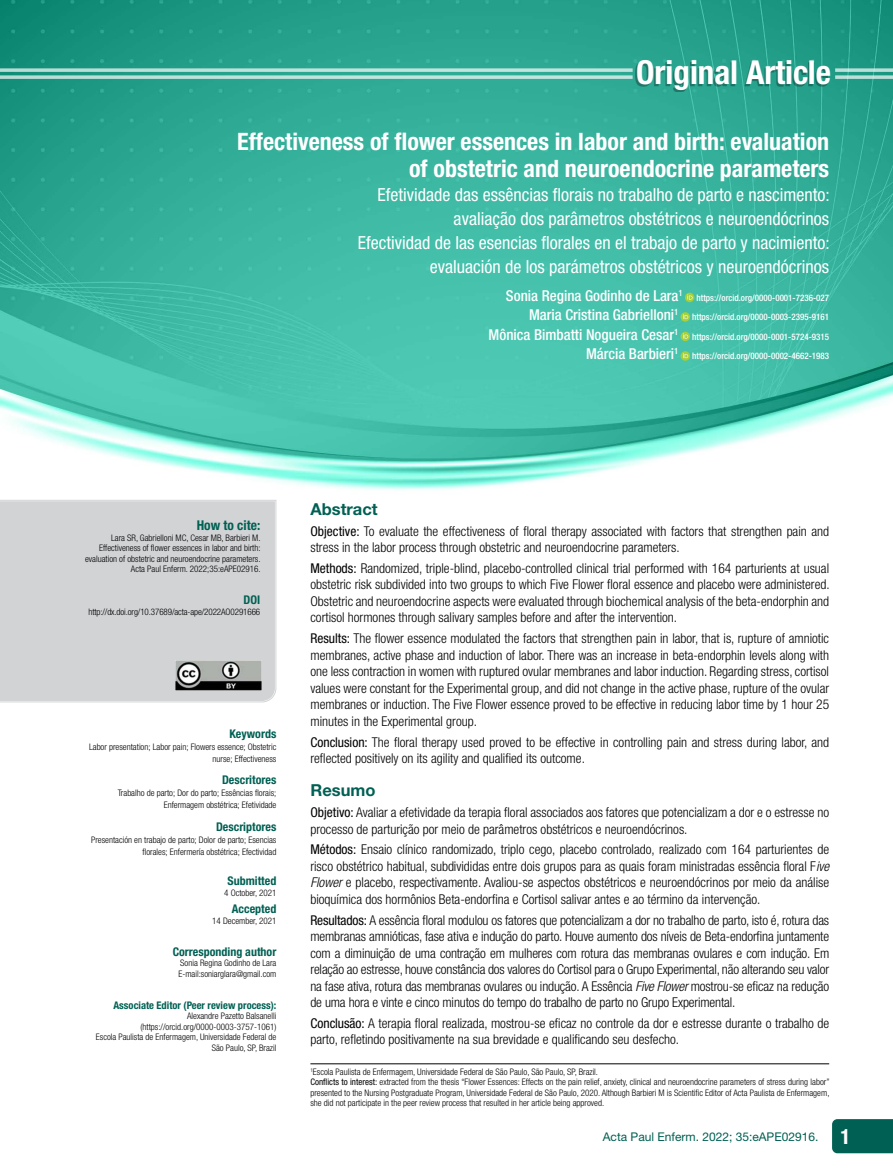
<style>
.page{position:relative;width:893px;height:1170px;background:#fff}
.page>*{position:absolute;margin:0;border:0;box-sizing:border-box;transform-origin:0 0}
.t1{font:700 condensed 33px "Helvetica Neue LT Std";color:#fff}
.t2{font:700 condensed 24px/27px "Helvetica Neue LT Std";color:#fff;text-align:right}
.t3{font:condensed 18px/24px "Helvetica Neue LT Std";color:#fff;text-align:right}
.t4{font:700 16.5px "Helvetica Neue LT Std";color:#006053}
.t5{font:500 condensed 15px "Helvetica Neue LT Std";color:#fff}
.t6{font:300 condensed 13.5px/16.5px "Helvetica Neue LT Std";color:#000}
.t7{font:700 condensed 13.5px "Helvetica Neue LT Std";color:#006053}
.t8{font:700 condensed 12px "Helvetica Neue LT Std";color:#006053}
.t9{font:12px "Helvetica Neue LT Std";color:#006053}
.t10{font:700 condensed 10.5px "Helvetica Neue LT Std";color:#006053}
.t11{font:300 condensed 9px/10.5px "Helvetica Neue LT Std";color:#000;text-align:right}
.t12{font:500 condensed 9px "Helvetica Neue LT Std";color:#fff}
.s1{font-weight:400}
.s2{font-style:italic}
.s3{font-weight:700;font-stretch:condensed;font-size:21px;color:#fff}
</style>
<div class="page">
<div style="left:832px;top:1119px;width:61px;height:34px;background:#006053"></div>
<img style="left:0;top:0;width:893px;height:490px">
<svg style="left:835px;top:75px;width:58px;height:4px"></svg>
<svg style="left:835px;top:68px;width:58px;height:4px"></svg>
<svg style="left:0;top:500px;width:277px;height:203px;background:#e1e3e3"></svg>
<div style="left:0;top:501px;width:275px;height:199px;background:#d1d3d4"></div>
<img style="left:175px;top:660px;width:86px;height:30px">
<svg style="left:685px;top:293px;width:9px;height:9px"></svg>
<svg style="left:687px;top:294px;width:6px;height:5px"></svg>
<svg style="left:680px;top:312px;width:10px;height:10px"></svg>
<svg style="left:683px;top:314px;width:5px;height:5px"></svg>
<svg style="left:680px;top:332px;width:10px;height:9px"></svg>
<svg style="left:683px;top:333px;width:5px;height:5px"></svg>
<svg style="left:680px;top:351px;width:10px;height:10px"></svg>
<svg style="left:683px;top:353px;width:5px;height:5px"></svg>
<hr style="left:310px;top:1063px;width:519px;height:1px;background:#000">
<div style="left:635px;top:62px;width:193px;height:30px;background:#000;opacity:.3"></div>
<svg style="left:0;top:75px;width:633px;height:4px;background:#aadad2"></svg>
<svg style="left:0;top:68px;width:633px;height:4px;background:#aadad1"></svg>
<h1 class="t1" style="left:636px;top:52px;width:196px">Original Article</h1>
<h2 class="t2" style="left:237px;top:127px;width:593px">Effectiveness of flower essences in labor and birth: evaluation of obstetric and neuroendocrine parameters</h2>
<p class="t3" style="left:358px;top:182px;width:473px">Efetividade das essências florais no trabalho de parto e nascimento: avaliação dos parâmetros obstétricos e neuroendócrinos<br>Efectividad de las esencias florales en el trabajo de parto y nacimiento: evaluación de los parámetros obstétricos y neuroendócrinos</p>
<p class="t5" style="left:506px;top:286px;width:178px">Sonia Regina Godinho de Lara<sup>1</sup></p>
<p class="t12" style="left:696px;top:292px;width:134px">https://orcid.org/0000-0001-7236-027</p>
<p class="t5" style="left:529px;top:306px;width:151px">Maria Cristina Gabrielloni<sup>1</sup></p>
<p class="t12" style="left:692px;top:311px;width:138px">https://orcid.org/0000-0003-2395-9161</p>
<p class="t5" style="left:489px;top:325px;width:191px">Mônica Bimbatti Nogueira Cesar<sup>1</sup></p>
<p class="t12" style="left:692px;top:331px;width:138px">https://orcid.org/0000-0001-5724-9315</p>
<p class="t5" style="left:586px;top:345px;width:94px">Márcia Barbieri<sup>1</sup></p>
<p class="t12" style="left:692px;top:350px;width:138px">https://orcid.org/0000-0002-4662-1983</p>
<p class="t7" style="left:197px;top:517px;width:65px">How to cite:</p>
<p class="t11" style="left:85px;top:532px;width:177px">Lara SR, Gabrielloni MC, Cesar MB, Barbieri M.<br>Effectiveness of flower essences in labor and birth: evaluation of obstetric and neuroendocrine parameters.<br>Acta Paul Enferm. 2022;35:eAPE02916.</p>
<p class="t8" style="left:244px;top:593px;width:18px">DOI</p>
<p class="t11" style="left:88px;top:606px;width:173px">http://dx.doi.org/10.37689/acta-ape/2022AO0291666</p>
<p class="t8" style="left:230px;top:726px;width:48px">Keywords</p>
<p class="t11" style="left:89px;top:740px;width:189px;line-height:12px">Labor presentation; Labor pain; Flowers essence; Obstetric nurse; Effectiveness</p>
<p class="t8" style="left:222px;top:772px;width:56px">Descritores</p>
<p class="t11" style="left:118px;top:787px;width:160px;line-height:12px">Trabalho de parto; Dor do parto; Essências florais;<br>Enfermagem obstétrica; Efetividade</p>
<p class="t8" style="left:216px;top:819px;width:62px">Descriptores</p>
<p class="t11" style="left:91px;top:833px;width:187px;line-height:12px">Presentación en trabajo de parto; Dolor de parto; Esencias florales; Enfermería obstétrica; Efectividad</p>
<p class="t8" style="left:228px;top:873px;width:50px">Submitted</p>
<p class="t11" style="left:224px;top:887px;width:54px">4 October, 2021</p>
<p class="t8" style="left:232px;top:901px;width:46px">Accepted</p>
<p class="t11" style="left:212px;top:915px;width:66px">14 December, 2021</p>
<p class="t8" style="left:173px;top:944px;width:105px">Corresponding author</p>
<p class="t11" style="left:178px;top:957px;width:99px;text-align:left">Sonia Regina Godinho de Lara<br>E-mail:soniarglara@gmail.com</p>
<p class="t10" style="left:113px;top:998px;width:164px">Associate Editor (Peer review process):</p>
<p class="t11" style="left:96px;top:1010px;width:182px">Alexandre Pazetto Balsanelli (https://orcid.org/0000-0003-3757-1061)<br>Escola Paulista de Enfermagem, Universidade Federal de São Paulo, SP, Brazil</p>
<p class="t4" style="left:310px;top:498px;width:69px">Abstract</p>
<p class="t6" style="left:310px;top:522px;width:520px"><span class="s1">Objective:</span> To evaluate the effectiveness of floral therapy associated with factors that strengthen pain and stress in the labor process through obstetric and neuroendocrine parameters.</p>
<p class="t6" style="left:310px;top:559px;width:521px;text-align:justify"><span class="s1">Methods:</span> Randomized, triple-blind, placebo-controlled clinical trial performed with 164 parturients at usual obstetric risk subdivided into two groups to which Five Flower floral essence and placebo were administered.<br>Obstetric and neuroendocrine aspects were evaluated through biochemical analysis of the beta-endorphin and cortisol hormones through salivary samples before and after the intervention.</p>
<p class="t6" style="left:310px;top:630px;width:520px;text-align:justify"><span class="s1">Results:</span> The flower essence modulated the factors that strengthen pain in labor, that is, rupture of amniotic membranes, active phase and induction of labor. There was an increase in beta-endorphin levels along with one less contraction in women with ruptured ovular membranes and labor induction. Regarding stress, cortisol values were constant for the Experimental group, and did not change in the active phase, rupture of the ovular membranes or induction. The Five Flower essence proved to be effective in reducing labor time by 1 hour 25 minutes in the Experimental group.</p>
<p class="t6" style="left:310px;top:733px;width:520px"><span class="s1">Conclusion:</span> The floral therapy used proved to be effective in controlling pain and stress during labor, and reflected positively on its agility and qualified its outcome.</p>
<p class="t4" style="left:310px;top:780px;width:67px">Resumo</p>
<p class="t6" style="left:310px;top:803px;width:520px"><span class="s1">Objetivo:</span> Avaliar a efetividade da terapia floral associados aos fatores que potencializam a dor e o estresse no processo de parturição por meio de parâmetros obstétricos e neuroendócrinos.</p>
<p class="t6" style="left:310px;top:841px;width:520px;text-align:justify"><span class="s1">Métodos:</span> Ensaio clínico randomizado, triplo cego, placebo controlado, realizado com 164 parturientes de risco obstétrico habitual, subdivididas entre dois grupos para as quais foram ministradas essência floral F<span class="s2">ive Flower</span> e placebo, respectivamente. Avaliou-se aspectos obstétricos e neuroendócrinos por meio da análise bioquímica dos hormônios Beta-endorfina e Cortisol salivar antes e ao término da intervenção.</p>
<p class="t6" style="left:310px;top:911px;width:520px;text-align:justify"><span class="s1">Resultados:</span> A essência floral modulou os fatores que potencializam a dor no trabalho de parto, isto é, rotura das membranas amnióticas, fase ativa e indução do parto. Houve aumento dos níveis de Beta-endorfina juntamente com a diminuição de uma contração em mulheres com rotura das membranas ovulares e com indução. Em relação ao estresse, houve constância dos valores do Cortisol para o Grupo Experimental, não alterando seu valor na fase ativa, rotura das membranas ovulares ou indução. A Essência <span class="s2">Five Flower</span> mostrou-se eficaz na redução de uma hora e vinte e cinco minutos do tempo do trabalho de parto no Grupo Experimental.</p>
<p class="t6" style="left:310px;top:1014px;width:520px"><span class="s1">Conclusão:</span> A terapia floral realizada, mostrou-se eficaz no controle da dor e estresse durante o trabalho de parto, refletindo positivamente na sua brevidade e qualificando seu desfecho.</p>
<p class="t11" style="left:310px;top:1065px;width:521px;text-align:left"><sup>1</sup>Escola Paulista de Enfermagem, Universidade Federal de São Paulo, São Paulo, SP, Brazil.<br><span class="s1">Conflicts to interest:</span> extracted from the thesis “Flower Essences: Effects on the pain relief, anxiety, clinical and neuroendocrine parameters of stress during labor” presented to the Nursing Postgraduate Program, Universidade Federal de São Paulo, 2020. Although Barbieri M is Scientific Editor of Acta Paulista de Enfermagem, she did not participate in the peer review process that resulted in her article being approved.</p>
<p class="t9" style="left:603px;top:1129px;width:249px">Acta Paul Enferm. 2022; 35:eAPE02916. <span class="s3">1</span></p>
</div>
